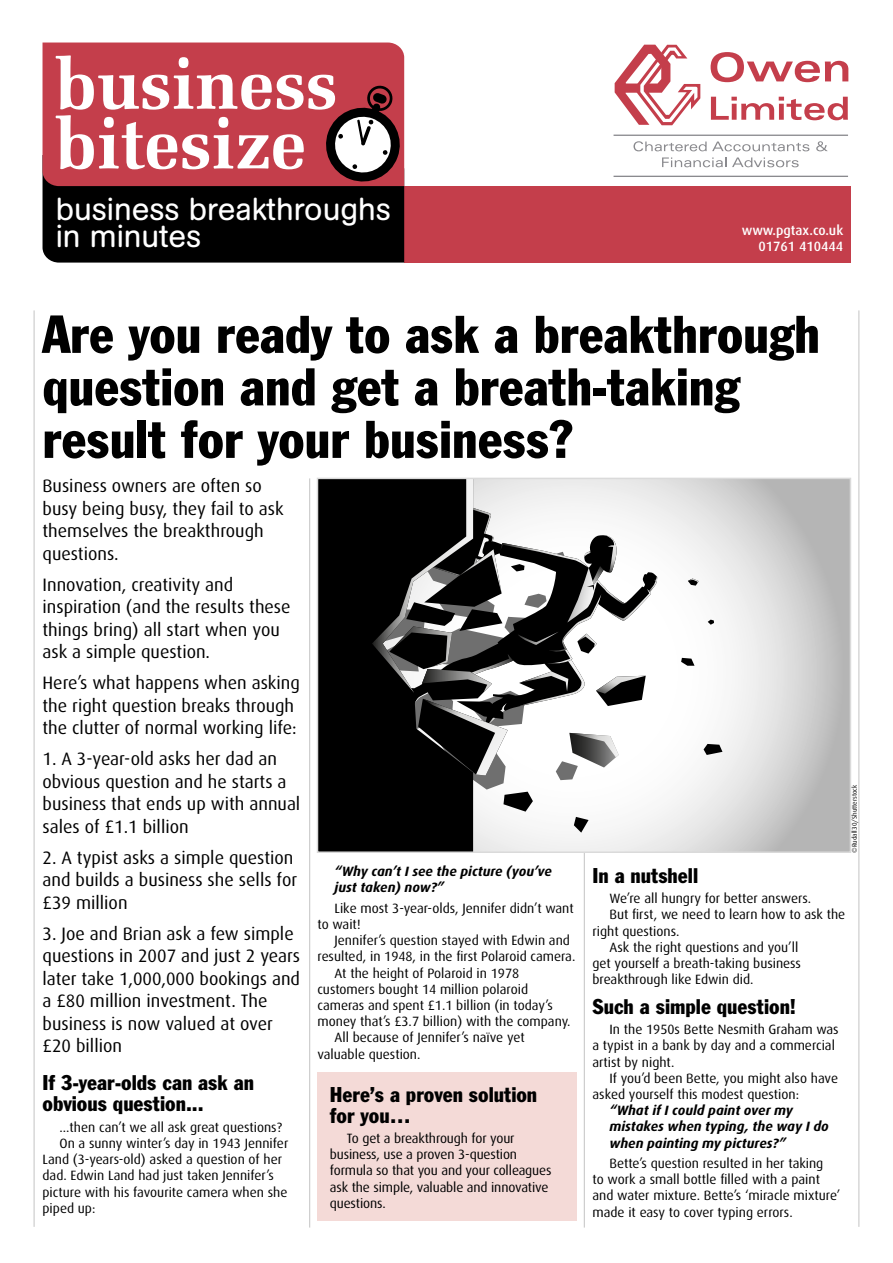
<style>
.page{position:relative;width:893px;height:1263px;background:#fff}
.page>*{position:absolute;margin:0;border:0;box-sizing:border-box;transform-origin:0 0}
.t1{font:condensed 52.5px/52.5px "Franklin Gothic BT";color:#000}
.t2{font:31.5px/27px "AG Buch Rounded BQ";color:#fff}
.t3{font:condensed 21px/21px "Franklin Gothic BT";color:#000}
.t4{font:18px/22.5px "Dax";color:#000}
.t5{font:13.5px/16.2px "Dax";color:#000}
.t6{font:italic 700 13.5px/16.2px "Dax";color:#000}
.t7{font:500 13.5px/16.2px "Dax";color:#fff;text-align:right}
.t8{font:6.75px "Dax";color:#000}
</style>
<div class="page">
<hr style="left:34px;top:310px;width:1px;height:917px;background:#c6c6c6">
<hr style="left:858px;top:310px;width:1px;height:917px;background:#c6c6c6">
<div style="left:404px;top:186px;width:446px;height:77px;background:#c43e4b"></div>
<div style="left:43px;top:43px;width:361px;height:12px;background:#c43e4b"></div>
<svg style="left:43px;top:55px;width:362px;height:208px;background:#7f444a"></svg>
<svg style="left:358px;top:120px;width:5px;height:24px"></svg>
<div style="left:357px;top:120px;width:7px;height:25px;border:2px solid #000"></div>
<hr style="left:614px;top:135px;width:234px;height:1px;background:#8a8a8e">
<hr style="left:614px;top:176px;width:234px;height:1px;background:#8a8a8e">
<svg style="left:633px;top:141px;width:176px;height:10px"></svg>
<svg style="left:816px;top:141px;width:12px;height:10px"></svg>
<svg style="left:662px;top:157px;width:64px;height:10px"></svg>
<svg style="left:732px;top:157px;width:67px;height:10px"></svg>
<svg style="left:615px;top:45px;width:85px;height:80px"></svg>
<svg style="left:711px;top:52px;width:137px;height:30px"></svg>
<svg style="left:711px;top:97px;width:137px;height:23px"></svg>
<div style="left:317px;top:1072px;width:259px;height:148px;background:#f4dad7"></div>
<hr style="left:584px;top:789px;width:1px;height:438px;background:#c6c6c6">
<hr style="left:309px;top:478px;width:1px;height:749px;background:#c6c6c6">
<svg style="left:473px;top:481px;width:375px;height:369px"></svg>
<div style="left:320px;top:481px;width:153px;height:369px;background:#000"></div>
<svg style="left:681px;top:658px;width:13px;height:8px"></svg>
<svg style="left:704px;top:744px;width:18px;height:11px"></svg>
<svg style="left:708px;top:620px;width:6px;height:5px"></svg>
<svg style="left:688px;top:578px;width:11px;height:8px"></svg>
<svg style="left:372px;top:481px;width:285px;height:352px"></svg>
<div style="left:317px;top:478px;width:534px;height:375px;border:2px solid #dadada"></div>
<h2 class="t2" style="left:56px;top:196px;width:337px">business breakthroughs in minutes</h2>
<p class="t7" style="left:742px;top:222px;width:103px">www.pgtax.co.uk<br>01761 410444</p>
<h1 class="t1" style="left:43px;top:306px;width:779px">Are you ready to ask a breakthrough question and get a breath-taking result for your business?</h1>
<h3 class="t4" style="left:43px;top:475px;width:243px">Business owners are often so busy being busy, they fail to ask themselves the breakthrough questions.</h3>
<h3 class="t4" style="left:43px;top:573px;width:250px">Innovation, creativity and inspiration (and the results these things bring) all start when you ask a simple question.</h3>
<h3 class="t4" style="left:43px;top:672px;width:259px">Here’s what happens when asking the right question breaks through the clutter of normal working life:</h3>
<h3 class="t4" style="left:43px;top:748px;width:259px">1. A 3-year-old asks her dad an obvious question and he starts a business that ends up with annual sales of £1.1 billion</h3>
<h3 class="t4" style="left:43px;top:846px;width:256px">2. A typist asks a simple question and builds a business she sells for £39 million</h3>
<h3 class="t4" style="left:43px;top:922px;width:259px">3. Joe and Brian ask a few simple questions in 2007 and just 2 years later take 1,000,000 bookings and a £80 million investment. The business is now valued at over £20 billion</h3>
<h3 class="t3" style="left:43px;top:1072px;width:213px">If 3-year-olds can ask an obvious question...</h3>
<p class="t5" style="left:60px;top:1119px;width:224px">...then can’t we all ask great questions?</p>
<p class="t5" style="left:60px;top:1135px;width:230px">On a sunny winter’s day in 1943 Jennifer</p>
<p class="t5" style="left:43px;top:1152px;width:241px">Land (3-years-old) asked a question of her</p>
<p class="t5" style="left:43px;top:1168px;width:233px">dad. Edwin Land had just taken Jennifer’s</p>
<p class="t5" style="left:43px;top:1184px;width:246px">picture with his favourite camera when she</p>
<p class="t5" style="left:43px;top:1200px;width:55px">piped up:</p>
<p class="t6" style="left:334px;top:863px;width:219px">“Why can’t I see the picture (you’ve just taken) now?”</p>
<p class="t5" style="left:317px;top:900px;width:258px;text-indent:17px">Like most 3-year-olds, Jennifer didn’t want to wait!</p>
<p class="t5" style="left:334px;top:932px;width:237px">Jennifer’s question stayed with Edwin and</p>
<p class="t5" style="left:317px;top:949px;width:259px">resulted, in 1948, in the first Polaroid camera.</p>
<p class="t5" style="left:334px;top:965px;width:186px">At the height of Polaroid in 1978</p>
<p class="t5" style="left:317px;top:981px;width:212px">customers bought 14 million polaroid</p>
<p class="t5" style="left:317px;top:997px;width:237px">cameras and spent £1.1 billion (in today’s</p>
<p class="t5" style="left:317px;top:1013px;width:254px">money that’s £3.7 billion) with the company.</p>
<p class="t5" style="left:334px;top:1030px;width:192px">All because of Jennifer’s naïve yet</p>
<p class="t5" style="left:317px;top:1046px;width:105px">valuable question.</p>
<h3 class="t3" style="left:330px;top:1083px;width:209px">Here’s a proven solution for you…</h3>
<p class="t5" style="left:330px;top:1130px;width:223px;text-indent:17px">To get a breakthrough for your business, use a proven 3-question formula so that you and your colleagues ask the simple, valuable and innovative questions.</p>
<p class="t8" style="left:851px;top:853px;width:70px;rotate:-90deg">©Rudall30/Shutterstock</p>
<h3 class="t3" style="left:592px;top:864px;width:107px">In a nutshell</h3>
<p class="t5" style="left:609px;top:890px;width:203px">We’re all hungry for better answers.</p>
<p class="t5" style="left:609px;top:907px;width:237px">But first, we need to learn how to ask the</p>
<p class="t5" style="left:592px;top:923px;width:89px">right questions.</p>
<p class="t5" style="left:609px;top:939px;width:190px">Ask the right questions and you’ll</p>
<p class="t5" style="left:592px;top:955px;width:210px">get yourself a breath-taking business</p>
<p class="t5" style="left:592px;top:971px;width:163px">breakthrough like Edwin did.</p>
<h3 class="t3" style="left:592px;top:995px;width:205px">Such a simple question!</h3>
<p class="t5" style="left:592px;top:1021px;width:248px;text-indent:17px">In the 1950s Bette Nesmith Graham was a typist in a bank by day and a commercial artist by night.</p>
<p class="t5" style="left:592px;top:1070px;width:247px;text-indent:17px">If you’d been Bette, you might also have asked yourself this modest question:</p>
<p class="t6" style="left:609px;top:1102px;width:221px">“What if I could paint over my mistakes when typing, the way I do when painting my pictures?”</p>
<p class="t5" style="left:592px;top:1155px;width:249px;text-indent:17px">Bette’s question resulted in her taking<br>to work a small bottle filled with a paint and water mixture. Bette’s ‘miracle mixture’ made it easy to cover typing errors.</p>
</div>
